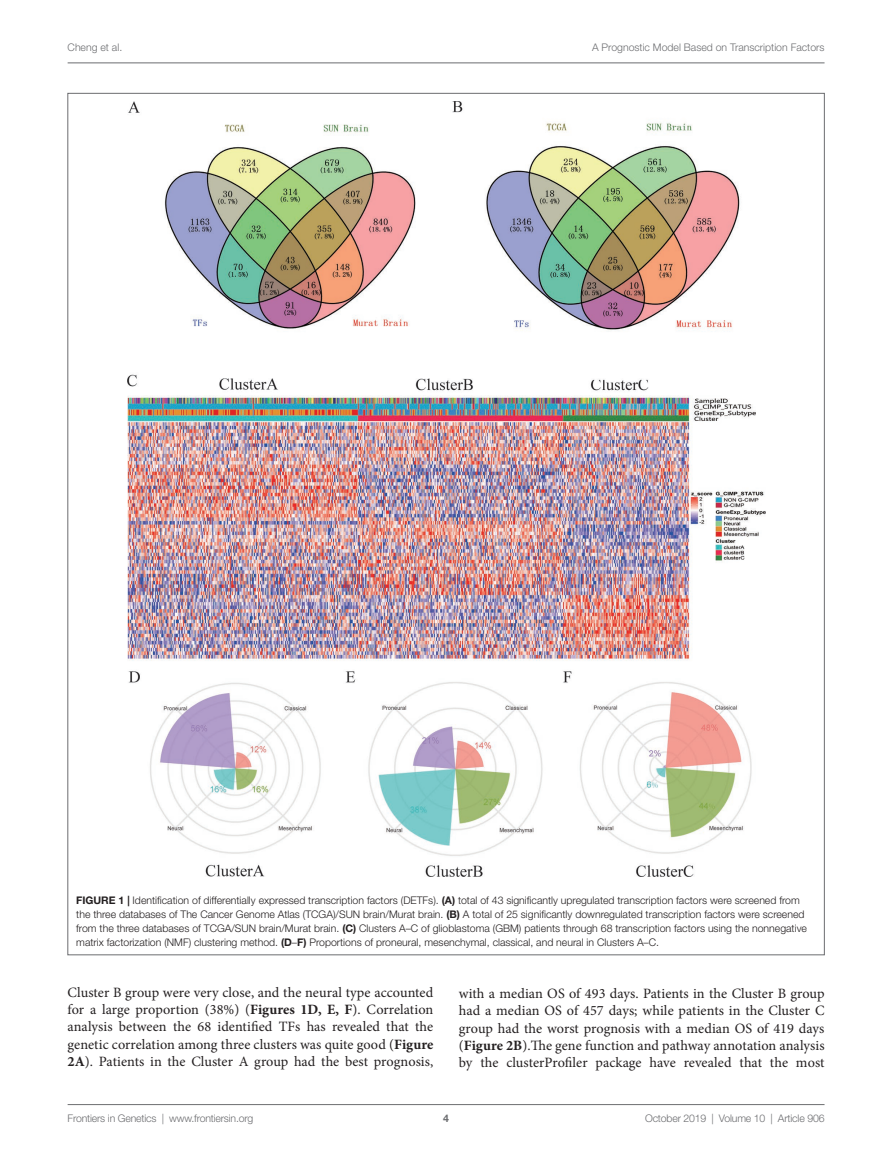
<style>
.page{position:relative;width:893px;height:1170px;background:#fff}
.page>*{position:absolute;margin:0;border:0;box-sizing:border-box;transform-origin:0 0}
.T1{font:14.25px/17.2px "Minion Pro";color:#231f20;text-align:justify}
.FC{font:300 10.5px/14.2px "Helvetica Neue LT Std";color:#231f20}
.t1{font:300 10.5px "Helvetica Neue LT Std";letter-spacing:-.015em;color:#6c6d70}
.t2{font:700 10.5px "Helvetica Neue LT Std";color:#6c6d70}
.s1{font-weight:700}
</style>
<div class="page">
<hr style="left:68px;top:63px;width:756px;height:1px;background:#6c6d70">
<hr style="left:68px;top:1104px;width:756px;height:1px;background:#6c6d70">
<img style="left:127px;top:102px;width:638px;height:774px">
<p class="t1" style="left:68px;top:41px;width:56px">Cheng et al.</p>
<p class="t1" style="left:592px;top:41px;width:234px">A Prognostic Model Based on Transcription Factors</p>
<p class="FC" style="left:76px;top:892px;width:732px"><span class="s1">FIGURE 1 |</span> Identification of differentially expressed transcription factors (DETFs). <span class="s1">(A)</span> total of 43 significantly upregulated transcription factors were screened from the three databases of The Cancer Genome Atlas (TCGA)/SUN brain/Murat brain. <span class="s1">(B)</span> A total of 25 significantly downregulated transcription factors were screened from the three databases of TCGA/SUN brain/Murat brain. <span class="s1">(C)</span> Clusters A–C of glioblastoma (GBM) patients through 68 transcription factors using the nonnegative matrix factorization (NMF) clustering method. <span class="s1">(D</span>–<span class="s1">F)</span> Proportions of proneural, mesenchymal, classical, and neural in Clusters A–C.</p>
<p class="T1" style="left:68px;top:983px;width:367px">Cluster B group were very close, and the neural type accounted for a large proportion (38%) (<span class="s1">Figures 1D, E, F</span>). Correlation analysis between the 68 identified TFs has revealed that the genetic correlation among three clusters was quite good (<span class="s1">Figure 2A</span>). Patients in the Cluster A group had the best prognosis,</p>
<p class="T1" style="left:459px;top:984px;width:367px">with a median OS of 493 days. Patients in the Cluster B group had a median OS of 457 days; while patients in the Cluster C group had the worst prognosis with a median OS of 419 days (<span class="s1">Figure 2B</span>).The gene function and pathway annotation analysis by the clusterProfiler package have revealed that the most</p>
<p class="t1" style="left:68px;top:1111px;width:187px">Frontiers in Genetics | www.frontiersin.org</p>
<p class="t1" style="left:645px;top:1111px;width:181px">October 2019 | Volume 10 | Article 906</p>
<p class="t2" style="left:443px;top:1111px;width:7px">4</p>
</div>
